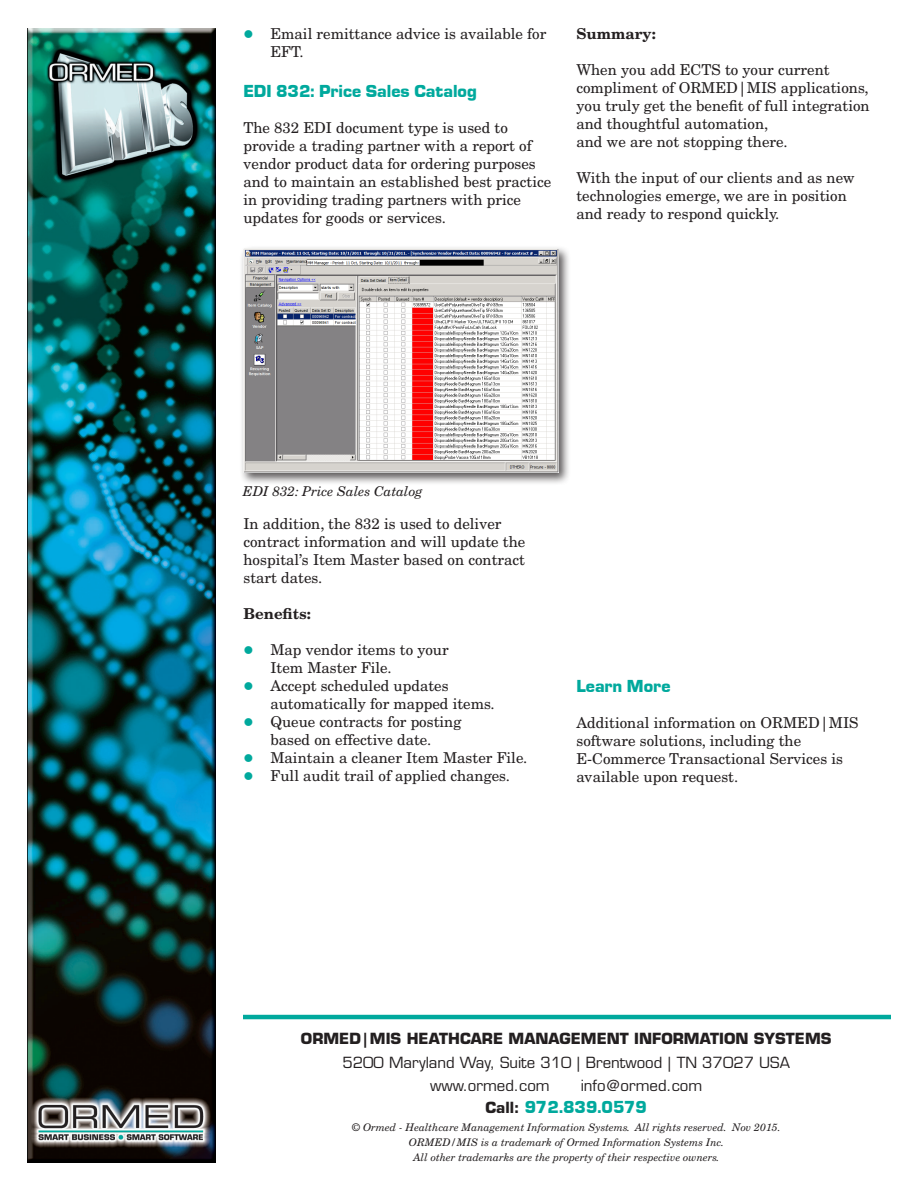
<style>
.page{position:relative;width:918px;height:1188px;background:#fff}
.page>*{position:absolute;margin:0;border:0;box-sizing:border-box;transform-origin:0 0}
.Bullet_Para{font:900 18px "Eurostar";color:#00a99d}
.Body_Para{font:15px/18px "New Century Schlbk";color:#231f20}
.t1{font:15px/22.5px "Eurostile";color:#231f20}
.t2{font:700 15px "Eurostile";color:#231f20}
.Body_Para-2{font:700 15px "New Century Schlbk";color:#231f20}
.t3{font:italic 13.5px "New Century Schlbk";color:#231f20}
.t4{font:italic 10.5px/15px "New Century Schlbk";color:#231f20;text-align:center}
.s1{font-family:"Eurostile";font-weight:700;font-size:15px;color:#231f20}
</style>
<div class="page">
<img style="left:27px;top:28px;width:189px;height:1134px">
<div style="left:240px;top:245px;width:331px;height:241px;background:#231f20;opacity:.75"></div>
<img style="left:243px;top:249px;width:315px;height:223px">
<hr style="left:243px;top:1015px;width:648px;height:4px;background:#00a99d">
<p class="Body_Para" style="left:270px;top:25px;width:278px">Email remittance advice is available for<br>EFT.</p>
<p class="Bullet_Para" style="left:243px;top:79px;width:235px">EDI 832: Price Sales Catalog</p>
<p class="Body_Para" style="left:243px;top:118px;width:309px">The 832 EDI document type is used to provide a trading partner with a report of vendor product data for ordering purposes and to maintain an established best practice in providing trading partners with price updates for goods or services.</p>
<p class="Body_Para-2" style="left:576px;top:24px;width:81px">Summary:</p>
<p class="Body_Para" style="left:576px;top:61px;width:295px">When you add ECTS to your current compliment of ORMED|MIS applications, you truly get the benefit of full integration and thoughtful automation,<br>and we are not stopping there.</p>
<p class="Body_Para" style="left:576px;top:169px;width:280px">With the input of our clients and as new technologies emerge, we are in position and ready to respond quickly.</p>
<p class="t3" style="left:243px;top:483px;width:181px">EDI 832: Price Sales Catalog</p>
<p class="Body_Para" style="left:243px;top:514px;width:283px">In addition, the 832 is used to deliver contract information and will update the hospital’s Item Master based on contract start dates.</p>
<p class="Body_Para-2" style="left:243px;top:604px;width:69px">Benefits:</p>
<p class="Body_Para" style="left:270px;top:640px;width:180px">Map vendor items to your<br>Item Master File.</p>
<p class="Body_Para" style="left:270px;top:676px;width:226px">Accept scheduled updates automatically for mapped items.</p>
<p class="Body_Para" style="left:270px;top:712px;width:193px">Queue contracts for posting based on effective date.</p>
<p class="Body_Para" style="left:270px;top:748px;width:259px">Maintain a cleaner Item Master File.</p>
<p class="Body_Para" style="left:270px;top:766px;width:241px">Full audit trail of applied changes.</p>
<p class="Bullet_Para" style="left:576px;top:675px;width:96px">Learn More</p>
<p class="Body_Para" style="left:576px;top:714px;width:284px">Additional information on ORMED|MIS software solutions, including the E-Commerce Transactional Services is available upon request.</p>
<p class="t2" style="left:301px;top:1029px;width:532px">ORMED|MIS HEATHCARE MANAGEMENT INFORMATION SYSTEMS</p>
<p class="t1" style="left:430px;top:1052px;width:361px;text-indent:-88px">5200 Maryland Way, Suite 310 | Brentwood | TN 37027 USA www.ormed.com</p>
<p class="t1" style="left:581px;top:1074px;width:123px">info@ormed.com</p>
<p class="Bullet_Para" style="left:485px;top:1096px;width:163px"><span class="s1">Call:</span> 972.839.0579</p>
<p class="t4" style="left:352px;top:1120px;width:430px">© Ormed - Healthcare Management Information Systems. All rights reserved. Nov 2015.</p>
<p class="t4" style="left:409px;top:1135px;width:317px">ORMED/MIS is a trademark of Ormed Information Systems Inc.<br>All other trademarks are the property of their respective owners.</p>
</div>
